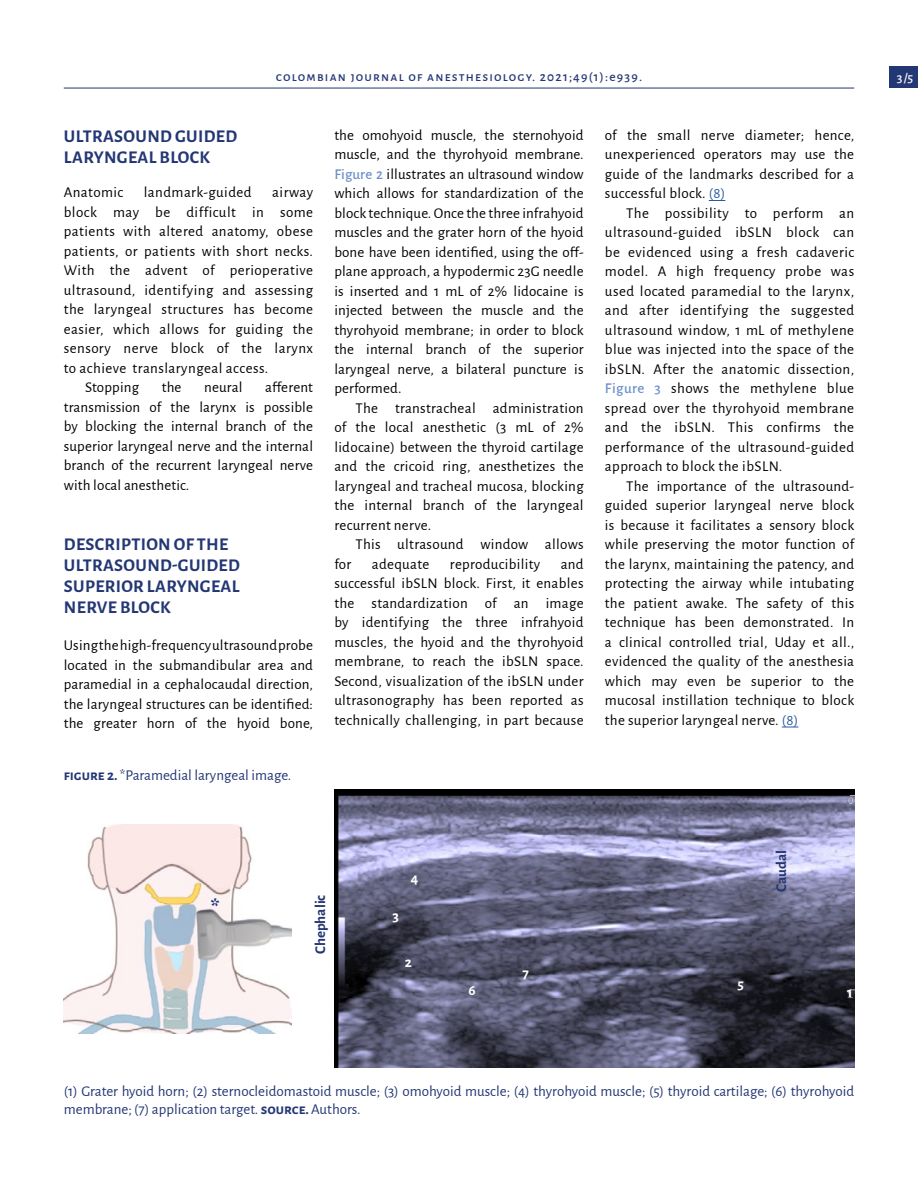
<style>
.page{position:relative;width:918px;height:1188px;background:#fff}
.page>*{position:absolute;margin:0;border:0;box-sizing:border-box;transform-origin:0 0}
.t1{font:italic 900 21px "Alegreya Sans";color:#233774}
.t2{font:700 18px/21px "Alegreya Sans";letter-spacing:.02em;color:#233774}
.t3{font:15px/19.5px "Alegreya Sans";letter-spacing:.02em;color:#000;text-align:justify}
.t4{font:15px/18px "Alegreya Sans";color:#233774}
.t5{font:700 15px "Alegreya Sans";color:#233774}
.t6{font:700 15px "Alegreya Sans";color:#fff}
.t7{font:500 13.5px "Alegreya Sans";letter-spacing:.09em;color:#233774}
.t8{font:500 13.5px "Alegreya Sans";color:#fff}
.s1{font-weight:700}
.s2{font-weight:500;color:#6d91ca}
.s3{color:#275b9b}
</style>
<div class="page">
<div style="left:889px;top:67px;width:29px;height:21px;background:#233774"></div>
<hr style="left:64px;top:88px;width:790px;height:1px;background:#233774">
<img style="left:64px;top:824px;width:227px;height:209px">
<img style="left:334px;top:790px;width:520px;height:277px">
<svg style="left:709px;top:200px;width:16px;height:1px"></svg>
<svg style="left:782px;top:727px;width:16px;height:1px"></svg>
<p class="t7" style="left:276px;top:67px;width:368px">colombian journal of anesthesiology. 2021;49(1):e939.</p>
<p class="t8" style="left:897px;top:68px;width:18px">3/5</p>
<p class="t2" style="left:64px;top:124px;width:175px">ULTRASOUND GUIDED<br>LARYNGEAL BLOCK</p>
<p class="t3" style="left:64px;top:182px;width:61px">Anatomic</p>
<p class="t3" style="left:144px;top:182px;width:109px">landmark-guided</p>
<p class="t3" style="left:272px;top:182px;width:42px">airway</p>
<p class="t3" style="left:64px;top:202px;width:251px">block may be difficult in some</p>
<p class="t3" style="left:64px;top:221px;width:251px">patients with altered anatomy, obese</p>
<p class="t3" style="left:64px;top:241px;width:251px">patients, or patients with short necks.</p>
<p class="t3" style="left:64px;top:260px;width:251px">With the advent of perioperative</p>
<p class="t3" style="left:64px;top:280px;width:251px">ultrasound, identifying and assessing</p>
<p class="t3" style="left:64px;top:299px;width:251px">the laryngeal structures has become</p>
<p class="t3" style="left:64px;top:319px;width:251px">easier, which allows for guiding the</p>
<p class="t3" style="left:64px;top:338px;width:251px">sensory nerve block of the larynx</p>
<p class="t3" style="left:64px;top:358px;width:206px">to achieve translaryngeal access.</p>
<p class="t3" style="left:85px;top:377px;width:56px">Stopping</p>
<p class="t3" style="left:162px;top:377px;width:21px">the</p>
<p class="t3" style="left:204px;top:377px;width:40px">neural</p>
<p class="t3" style="left:64px;top:377px;width:251px;text-indent:201px">afferent transmission of the larynx is possible by blocking the internal branch of the superior laryngeal nerve and the internal branch of the recurrent laryngeal nerve with local anesthetic.</p>
<p class="t2" style="left:64px;top:532px;width:177px">DESCRIPTION OF THE<br>ULTRASOUND-GUIDED<br>SUPERIOR LARYNGEAL<br>NERVE BLOCK</p>
<p class="t3" style="left:64px;top:635px;width:251px">Using the high-frequency ultrasound probe located in the submandibular area and paramedial in a cephalocaudal direction, the laryngeal structures can be identified: the greater horn of the hyoid bone,</p>
<p class="t4" style="left:64px;top:765px;width:229px"><span class="s1">figure 2.</span> *Paramedial laryngeal image.</p>
<p class="t3" style="left:334px;top:124px;width:251px">the omohyoid muscle, the sternohyoid muscle, and the thyrohyoid membrane.<br><span class="s2">Figure 2</span> illustrates an ultrasound window which allows for standardization of the block technique. Once the three infrahyoid muscles and the grater horn of the hyoid bone have been identified, using the off&shy;plane approach, a hypodermic 23G needle is inserted and 1 mL of 2% lidocaine is injected between the muscle and the thyrohyoid membrane; in order to block the internal branch of the superior laryngeal nerve, a bilateral puncture is performed.</p>
<p class="t3" style="left:334px;top:397px;width:251px;text-indent:21px">The transtracheal administration of the local anesthetic (3 mL of 2% lidocaine) between the thyroid cartilage and the cricoid ring, anesthetizes the laryngeal and tracheal mucosa, blocking the internal branch of the laryngeal recurrent nerve.</p>
<p class="t3" style="left:356px;top:534px;width:230px">This ultrasound window allows</p>
<p class="t3" style="left:334px;top:553px;width:18px">for</p>
<p class="t3" style="left:372px;top:553px;width:59px">adequate</p>
<p class="t3" style="left:450px;top:553px;width:92px">reproducibility</p>
<p class="t3" style="left:334px;top:553px;width:251px;text-indent:226px">and successful ibSLN block. First, it enables the standardization of an image by identifying the three infrahyoid muscles, the hyoid and the thyrohyoid membrane, to reach the ibSLN space.<br>Second, visualization of the ibSLN under ultrasonography has been reported as technically challenging, in part because</p>
<p class="t3" style="left:605px;top:124px;width:251px">of the small nerve diameter; hence, unexperienced operators may use the guide of the landmarks described for a successful block. <span class="s3">(8)</span></p>
<p class="t3" style="left:605px;top:202px;width:251px;text-indent:21px">The possibility to perform an ultrasound-guided ibSLN block can be evidenced using a fresh cadaveric model. A high frequency probe was used located paramedial to the larynx, and after identifying the suggested ultrasound window, 1 mL of methylene blue was injected into the space of the ibSLN. After the anatomic dissection, <span class="s2">Figure 3</span> shows the methylene blue spread over the thyrohyoid membrane and the ibSLN. This confirms the performance of the ultrasound-guided approach to block the ibSLN.</p>
<p class="t3" style="left:605px;top:475px;width:251px;text-indent:21px">The importance of the ultrasound&shy;guided superior laryngeal nerve block is because it facilitates a sensory block while preserving the motor function of the larynx, maintaining the patency, and protecting the airway while intubating the patient awake. The safety of this technique has been demonstrated. In a clinical controlled trial, Uday et all., evidenced the quality of the anesthesia which may even be superior to the mucosal instillation technique to block the superior laryngeal nerve. <span class="s3">(8)</span></p>
<h1 class="t1" style="left:210px;top:891px;width:10px">*</h1>
<p class="t5" style="left:309px;top:954px;width:61px;rotate:-90deg">Chephalic</p>
<p class="t6" style="left:393px;top:905px;width:8px">3</p>
<p class="t6" style="left:411px;top:867px;width:9px">4</p>
<p class="t6" style="left:405px;top:951px;width:9px">2</p>
<p class="t6" style="left:469px;top:979px;width:9px">6</p>
<p class="t6" style="left:522px;top:962px;width:8px">7</p>
<p class="t5" style="left:770px;top:892px;width:43px;rotate:-90deg">Caudal</p>
<p class="t6" style="left:738px;top:973px;width:8px">5</p>
<p class="t6" style="left:847px;top:981px;width:7px">1</p>
<p class="t4" style="left:64px;top:1081px;width:792px">(1) Grater hyoid horn; (2) sternocleidomastoid muscle; (3) omohyoid muscle; (4) thyrohyoid muscle; (5) thyroid cartilage; (6) thyrohyoid membrane; (7) application target. <span class="s1">source.</span> Authors.</p>
</div>
